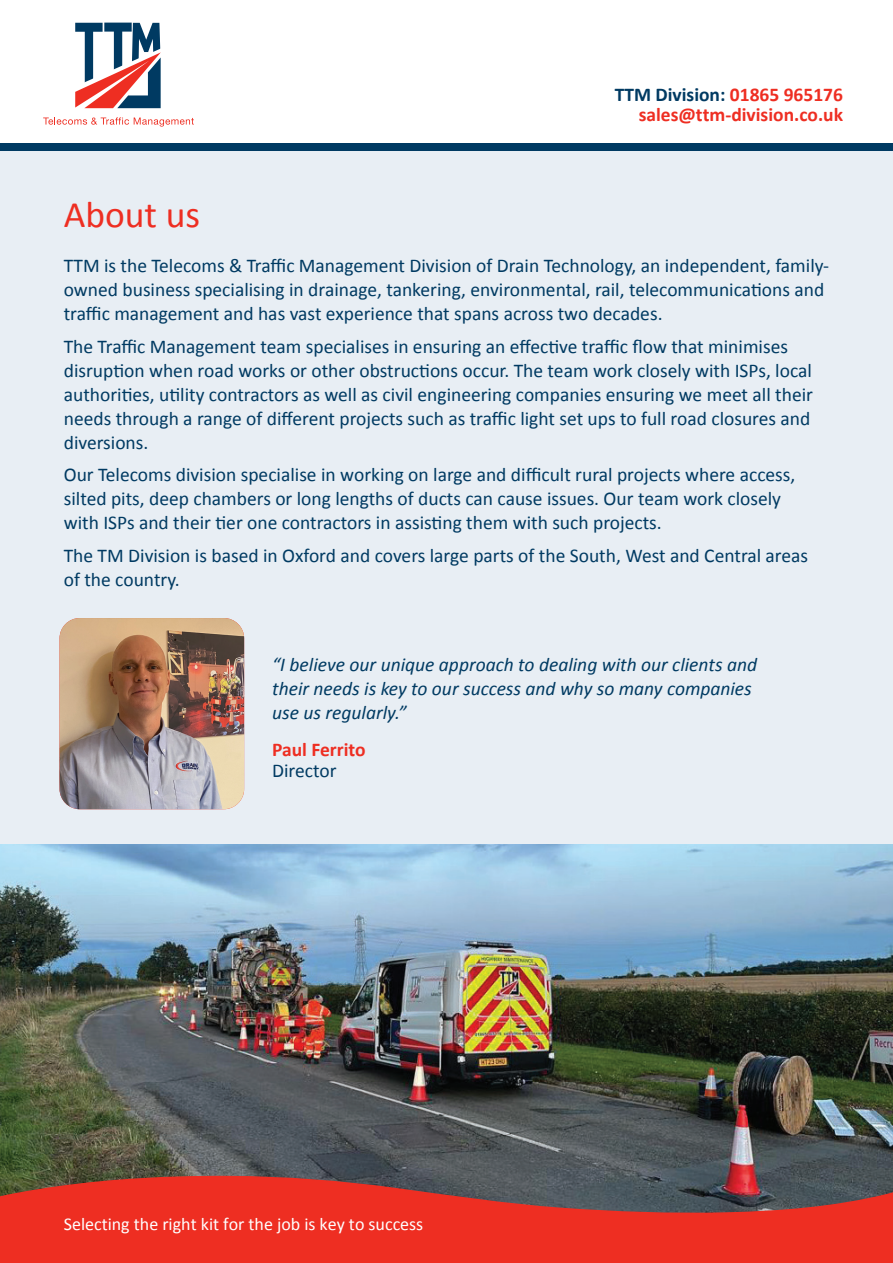
<style>
.page{position:relative;width:893px;height:1263px;background:#fff}
.page>*{position:absolute;margin:0;border:0;box-sizing:border-box;transform-origin:0 0}
.t1{font:37.5px "Calibri";color:#ee2e22}
.t2{font:19.5px/24px "Calibri";color:#003a62}
.t3{font:italic 19.5px/24px "Calibri";color:#003a62}
.t4{font:700 19.5px/21px "Calibri";color:#ee2e22}
.t5{font:700 19.5px "Calibri";color:#003a62}
.t6{font:18px "Calibri";color:#fff}
.s1{color:#ee2e22}
.s2{font-weight:400;color:#003a62}
</style>
<div class="page">
<img style="left:0;top:843px;width:893px;height:332px">
<svg style="left:0;top:1175px;width:893px;height:88px;background:#ca362d"></svg>
<div style="left:0;top:144px;width:893px;height:7px;background:#003a62"></div>
<div style="left:0;top:151px;width:893px;height:692px;background:#e8eef4"></div>
<img style="left:60px;top:618px;width:184px;height:191px">
<svg style="left:43px;top:23px;width:151px;height:104px"></svg>
<p class="t5" style="left:615px;top:81px;width:230px">TTM Division: <span class="s1">01865 965176</span></p>
<p class="t4" style="left:639px;top:103px;width:206px">sales@ttm-division.co.uk</p>
<p class="t1" style="left:64px;top:188px;width:138px">About us</p>
<p class="t2" style="left:64px;top:253px;width:767px">TTM is the Telecoms &amp; Traffic Management Division of Drain Technology, an independent, family&shy;owned business specialising in drainage, tankering, environmental, rail, telecommunications and traffic management and has vast experience that spans across two decades.</p>
<p class="t2" style="left:64px;top:334px;width:751px">The Traffic Management team specialises in ensuring an effective traffic flow that minimises disruption when road works or other obstructions occur. The team work closely with ISPs, local authorities, utility contractors as well as civil engineering companies ensuring we meet all their needs through a range of different projects such as traffic light set ups to full road closures and diversions.</p>
<p class="t2" style="left:64px;top:462px;width:733px">Our Telecoms division specialise in working on large and difficult rural projects where access, silted pits, deep chambers or long lengths of ducts can cause issues. Our team work closely with ISPs and their tier one contractors in assisting them with such projects.</p>
<p class="t2" style="left:64px;top:543px;width:746px">The TM Division is based in Oxford and covers large parts of the South, West and Central areas of the country.</p>
<p class="t3" style="left:272px;top:651px;width:486px">“I believe our unique approach to dealing with our clients and their needs is key to our success and why so many companies use us regularly.”</p>
<p class="t4" style="left:272px;top:738px;width:95px">Paul Ferrito<br><span class="s2">Director</span></p>
<p class="t6" style="left:64px;top:1211px;width:361px">Selecting the right kit for the job is key to success</p>
</div>
